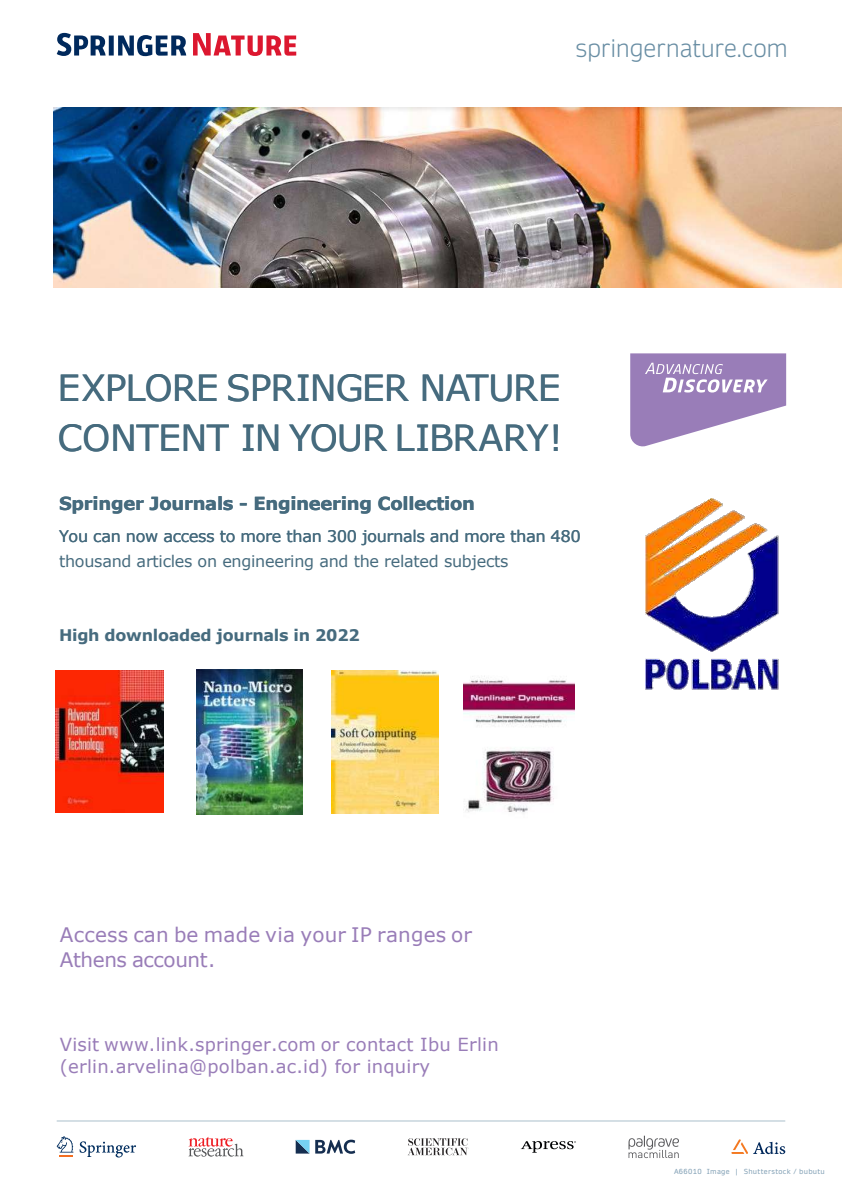
<style>
.page{position:relative;width:842px;height:1191px;background:#fff}
.page>*{position:absolute;margin:0;border:0;box-sizing:border-box;transform-origin:0 0}
.t1{font:36px/50.4px "Verdana";letter-spacing:-.03em;color:#466b7e}
.t2{font:300 24px "Daytona Pro";letter-spacing:-.01em;color:#698ea4}
.t3{font:20px/25px "Verdana";letter-spacing:.01em;color:#997db8}
.t4{font:18px/22.5px "Verdana";letter-spacing:.01em;color:#997db8}
.t5{font:700 18px "Verdana";letter-spacing:-.015em;color:#466b7e}
.t6{font:16px/25.6px "Verdana";letter-spacing:-.015em;color:#466b7e}
.t7{font:700 16px "Verdana";letter-spacing:-.015em;color:#466b7e}
.t8{font:7px "Daytona Pro";letter-spacing:.045em;color:#88a5b9}
</style>
<div class="page">
<svg style="left:57px;top:33px;width:129px;height:23px"></svg>
<svg style="left:193px;top:33px;width:103px;height:23px"></svg>
<svg style="left:731px;top:1139px;width:54px;height:15px"></svg>
<svg style="left:628px;top:1135px;width:51px;height:23px"></svg>
<svg style="left:521px;top:1141px;width:55px;height:11px"></svg>
<svg style="left:408px;top:1138px;width:61px;height:17px"></svg>
<svg style="left:296px;top:1139px;width:59px;height:14px"></svg>
<svg style="left:189px;top:1137px;width:54px;height:19px"></svg>
<svg style="left:57px;top:1136px;width:79px;height:21px"></svg>
<hr style="left:57px;top:1120px;width:728px;height:1px;background:#cfdbe2">
<svg style="left:630px;top:353px;width:156px;height:94px"></svg>
<img style="left:645px;top:498px;width:134px;height:192px">
<img style="left:55px;top:671px;width:108px;height:141px">
<img style="left:196px;top:669px;width:107px;height:145px">
<img style="left:53px;top:107px;width:789px;height:181px">
<img style="left:331px;top:670px;width:108px;height:143px">
<img style="left:463px;top:676px;width:111px;height:137px">
<h2 class="t2" style="left:575px;top:33px;width:214px">springernature.com</h2>
<h1 class="t1" style="left:58px;top:362px;width:507px">EXPLORE SPRINGER NATURE<br>CONTENT IN YOUR LIBRARY!</h1>
<p class="t5" style="left:59px;top:491px;width:418px">Springer Journals - Engineering Collection</p>
<p class="t6" style="left:59px;top:523px;width:523px">You can now access to more than 300 journals and more than 480 thousand articles on engineering and the related subjects</p>
<p class="t7" style="left:59px;top:623px;width:302px">High downloaded journals in 2022</p>
<p class="t3" style="left:60px;top:922px;width:414px">Access can be made via your IP ranges or<br>Athens account.</p>
<p class="t4" style="left:60px;top:1032px;width:440px">Visit www.link.springer.com or contact Ibu Erlin (erlin.arvelina@polban.ac.id) for inquiry</p>
<p class="t8" style="left:674px;top:1166px;width:152px">A66010 Image | Shutterstock / bubutu</p>
</div>
